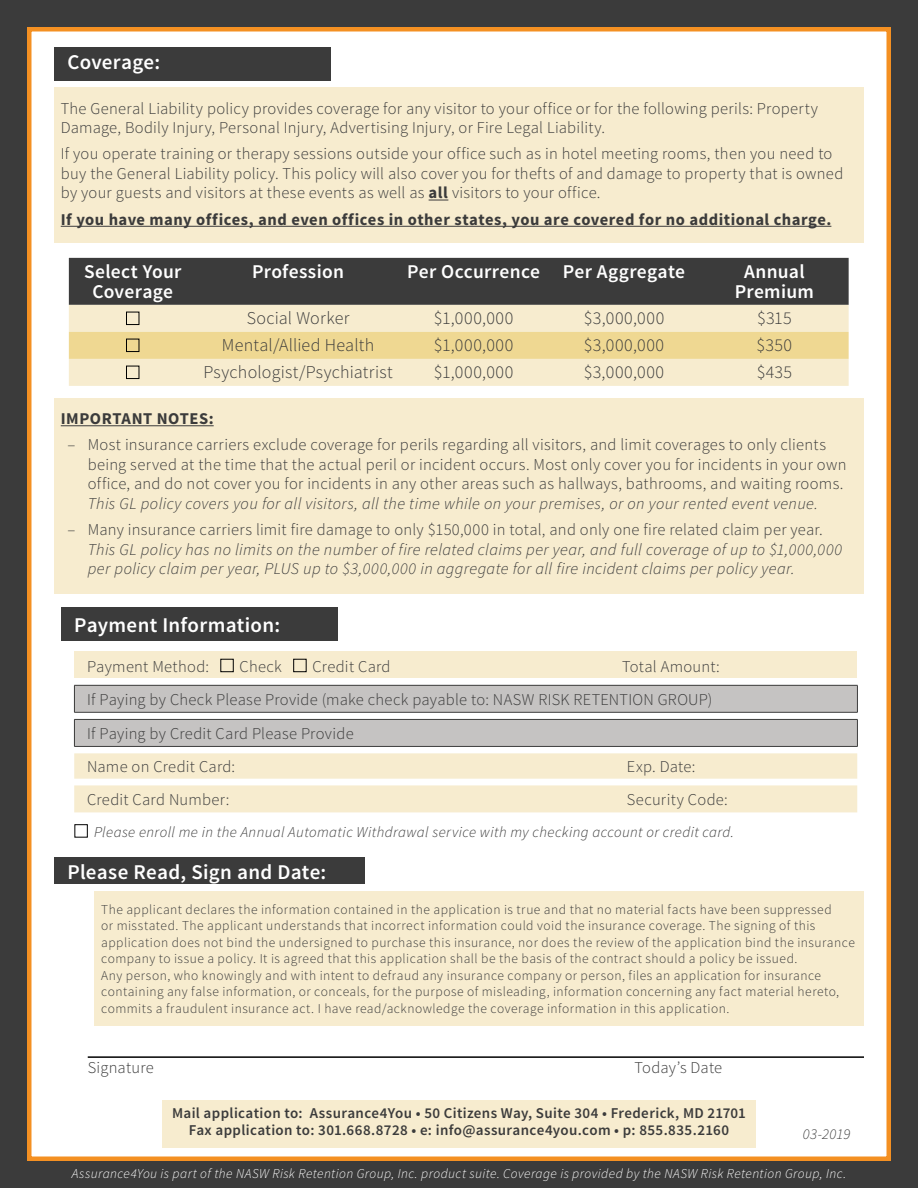
<style>
.page{position:relative;width:918px;height:1188px;background:#3b3b3b}
.page>*{position:absolute;margin:0;border:0;box-sizing:border-box;transform-origin:0 0}
.t1{font:600 21px "Source Sans Pro";letter-spacing:.015em;color:#fff}
.t2{font:600 19.5px/19.5px "Source Sans Pro";letter-spacing:.015em;color:#fff;text-align:center}
.t3{font:300 18px "Source Sans Pro";letter-spacing:.02em;color:#3b3b3b}
.t4{font:300 16.5px/19.5px "Source Sans Pro";letter-spacing:.015em;color:#3b3b3b}
.t5{font:italic 300 16.5px/19.5px "Source Sans Pro";letter-spacing:.025em;color:#3b3b3b}
.t6{font:700 16.5px "Source Sans Pro";letter-spacing:.03em;color:#3b3b3b}
.t7{font:600 15px/16.5px "Source Sans Pro";letter-spacing:.025em;color:#3b3b3b;text-align:center}
.t8{font:italic 300 15px "Source Sans Pro";letter-spacing:.025em;color:#3b3b3b}
.t9{font:300 13.5px/16.5px "Source Sans Pro";letter-spacing:.035em;color:#3b3b3b}
.t10{font:italic 300 13.5px "Source Sans Pro";letter-spacing:.03em;color:#fff}
.s1{font-weight:700}
</style>
<div class="page">
<div style="left:27px;top:27px;width:864px;height:1134px;background:#fff;border:4px solid #f49022"></div>
<div style="left:54px;top:47px;width:277px;height:34px;background:#3b3b3b"></div>
<div style="left:74px;top:651px;width:783px;height:27px;background:#f7eccf"></div>
<div style="left:220px;top:659px;width:14px;height:13px;border:1px solid #000"></div>
<div style="left:293px;top:659px;width:14px;height:13px;border:1px solid #000"></div>
<div style="left:74px;top:685px;width:783px;height:27px;background:#c5c3c2"></div>
<hr style="left:74px;top:685px;width:784px;height:1px;background:#3b3b3b">
<svg style="left:74px;top:686px;width:1px;height:26px"></svg>
<svg style="left:857px;top:686px;width:1px;height:26px"></svg>
<hr style="left:74px;top:712px;width:784px;height:1px;background:#3b3b3b">
<div style="left:74px;top:719px;width:783px;height:27px;background:#c5c3c2"></div>
<hr style="left:74px;top:719px;width:784px;height:1px;background:#3b3b3b">
<svg style="left:74px;top:720px;width:1px;height:26px"></svg>
<svg style="left:857px;top:720px;width:1px;height:26px"></svg>
<hr style="left:74px;top:746px;width:784px;height:1px;background:#3b3b3b">
<svg style="left:74px;top:753px;width:783px;height:26px;background:#f7ecd0"></svg>
<div style="left:74px;top:785px;width:783px;height:27px;background:#f7eccf"></div>
<div style="left:74px;top:824px;width:14px;height:14px;border:1px solid #000"></div>
<div style="left:61px;top:608px;width:277px;height:33px;background:#3b3b3b"></div>
<div style="left:162px;top:1100px;width:594px;height:48px;background:#f7eccf"></div>
<div style="left:70px;top:258px;width:778px;height:47px;background:#3b3b3b"></div>
<div style="left:70px;top:305px;width:778px;height:81px;background:#f7eccf"></div>
<div style="left:70px;top:332px;width:778px;height:27px;background:#efd892"></div>
<div style="left:126px;top:312px;width:13px;height:13px;border:1px solid #000"></div>
<div style="left:126px;top:339px;width:13px;height:13px;border:1px solid #000"></div>
<div style="left:126px;top:366px;width:13px;height:13px;border:1px solid #000"></div>
<div style="left:68px;top:256px;width:782px;height:136px;border:1px solid #fff"></div>
<div style="left:54px;top:88px;width:810px;height:155px;background:#f7eccf"></div>
<svg style="left:429px;top:200px;width:19px;height:1px"></svg>
<hr style="left:61px;top:226px;width:770px;height:1px;background:#3b3b3b">
<div style="left:54px;top:398px;width:810px;height:196px;background:#f7eccf"></div>
<hr style="left:61px;top:425px;width:153px;height:1px;background:#3b3b3b">
<div style="left:94px;top:891px;width:770px;height:135px;background:#f7eccf"></div>
<div style="left:54px;top:857px;width:310px;height:27px;background:#3b3b3b"></div>
<hr style="left:88px;top:1056px;width:776px;height:2px;background:#000">
<p class="t1" style="left:68px;top:48px;width:94px">Coverage:</p>
<p class="t4" style="left:61px;top:98px;width:759px">The General Liability policy provides coverage for any visitor to your office or for the following perils: Property<br>Damage, Bodily Injury, Personal Injury, Advertising Injury, or Fire Legal Liability.</p>
<p class="t4" style="left:61px;top:144px;width:784px">If you operate training or therapy sessions outside your office such as in hotel meeting rooms, then you need to buy the General Liability policy. This policy will also cover you for thefts of and damage to property that is owned by your guests and visitors at these events as well as <span class="s1">all</span> visitors to your office.</p>
<p class="t6" style="left:61px;top:209px;width:772px">If you have many offices, and even offices in other states, you are covered for no additional charge.</p>
<p class="t2" style="left:84px;top:263px;width:99px">Select Your<br>Coverage</p>
<p class="t2" style="left:252px;top:263px;width:93px">Profession</p>
<p class="t2" style="left:407px;top:263px;width:279px">Per Occurrence Per Aggregate</p>
<p class="t2" style="left:735px;top:263px;width:81px">Annual<br>Premium</p>
<p class="t3" style="left:247px;top:307px;width:104px">Social Worker</p>
<p class="t3" style="left:434px;top:307px;width:81px">$1,000,000</p>
<p class="t3" style="left:584px;top:307px;width:82px">$3,000,000</p>
<p class="t3" style="left:757px;top:307px;width:36px">$315</p>
<p class="t3" style="left:222px;top:334px;width:154px">Mental/Allied Health</p>
<p class="t3" style="left:434px;top:334px;width:81px">$1,000,000</p>
<p class="t3" style="left:584px;top:334px;width:82px">$3,000,000</p>
<p class="t3" style="left:757px;top:334px;width:37px">$350</p>
<p class="t3" style="left:203px;top:361px;width:191px">Psychologist/Psychiatrist</p>
<p class="t3" style="left:434px;top:361px;width:81px">$1,000,000</p>
<p class="t3" style="left:584px;top:361px;width:82px">$3,000,000</p>
<p class="t3" style="left:757px;top:361px;width:37px">$435</p>
<p class="t6" style="left:61px;top:408px;width:154px">IMPORTANT NOTES:</p>
<p class="t4" style="left:88px;top:435px;width:760px;text-indent:-20px">– Most insurance carriers exclude coverage for perils regarding all visitors, and limit coverages to only clients being served at the time that the actual peril or incident occurs. Most only cover you for incidents in your own office, and do not cover you for incidents in any other areas such as hallways, bathrooms, and waiting rooms.</p>
<p class="t5" style="left:88px;top:494px;width:732px">This GL policy covers you for all visitors, all the time while on your premises, or on your rented event venue.</p>
<p class="t4" style="left:67px;top:520px;width:757px">– Many insurance carriers limit fire damage to only $150,000 in total, and only one fire related claim per year.</p>
<p class="t5" style="left:88px;top:539px;width:756px">This GL policy has no limits on the number of fire related claims per year, and full coverage of up to $1,000,000 per policy claim per year, PLUS up to $3,000,000 in aggregate for all fire incident claims per policy year.</p>
<p class="t1" style="left:74px;top:612px;width:207px">Payment Information:</p>
<p class="t4" style="left:87px;top:657px;width:124px">Payment Method:</p>
<p class="t4" style="left:240px;top:657px;width:44px">Check</p>
<p class="t4" style="left:313px;top:657px;width:80px">Credit Card</p>
<p class="t4" style="left:87px;top:650px;width:634px;line-height:33.5px;text-indent:535px">Total Amount:<br>If Paying by Check Please Provide (make check payable to: NASW RISK RETENTION GROUP)<br>If Paying by Credit Card Please Provide<br>Name on Credit Card:</p>
<p class="t4" style="left:627px;top:757px;width:70px">Exp. Date:</p>
<p class="t4" style="left:87px;top:790px;width:144px">Credit Card Number:</p>
<p class="t4" style="left:627px;top:790px;width:102px">Security Code:</p>
<p class="t8" style="left:94px;top:823px;width:642px">Please enroll me in the Annual Automatic Withdrawal service with my checking account or credit card.</p>
<p class="t1" style="left:68px;top:858px;width:260px">Please Read, Sign and Date:</p>
<p class="t9" style="left:101px;top:901px;width:755px">The applicant declares the information contained in the application is true and that no material facts have been suppressed<br>or misstated. The applicant understands that incorrect information could void the insurance coverage. The signing of this application does not bind the undersigned to purchase this insurance, nor does the review of the application bind the insurance company to issue a policy. It is agreed that this application shall be the basis of the contract should a policy be issued.<br>Any person, who knowingly and with intent to defraud any insurance company or person, files an application for insurance containing any false information, or conceals, for the purpose of misleading, information concerning any fact material hereto, commits a fraudulent insurance act. I have read/acknowledge the coverage information in this application.</p>
<p class="t4" style="left:88px;top:1058px;width:68px">Signature</p>
<p class="t4" style="left:634px;top:1058px;width:89px">Today’s Date</p>
<p class="t7" style="left:172px;top:1105px;width:575px">Mail application to: Assurance4You • 50 Citizens Way, Suite 304 • Frederick, MD 21701<br>Fax application to: 301.668.8728 • e: info@assurance4you.com • p: 855.835.2160</p>
<p class="t8" style="left:803px;top:1124px;width:49px">03-2019</p>
<p class="t10" style="left:72px;top:1165px;width:776px">Assurance4You is part of the NASW Risk Retention Group, Inc. product suite. Coverage is provided by the NASW Risk Retention Group, Inc.</p>
</div>
